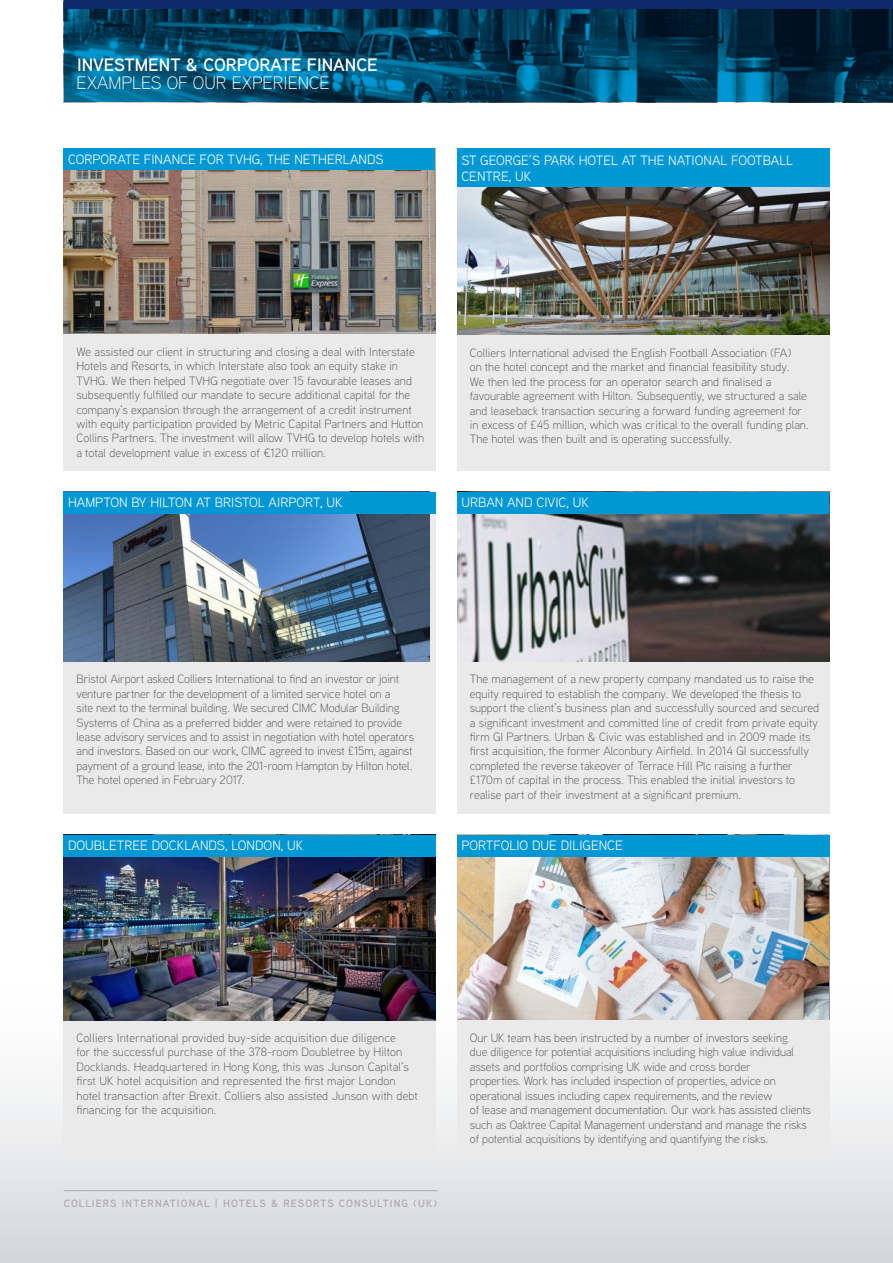
<style>
.page{position:relative;width:893px;height:1263px;background:#fff}
.page>*{position:absolute;margin:0;border:0;box-sizing:border-box;transform-origin:0 0}
.t1{font:600 18px "Aaux Next";color:#fff}
.t2{font:300 18px "Aaux Next";color:#fff}
.t3{font:13.5px/16.2px "Aaux Next";color:#fff}
.t4{font:300 12px/14.4px "Aaux Next";color:#4e4b4c}
.t5{font:600 10.5px "Aaux Next";letter-spacing:.1em;color:#aaaaac}
</style>
<div class="page">
<div style="left:0;top:963px;width:893px;height:300px;background:linear-gradient(to bottom,#fff,#d8d9db)"></div>
<svg style="left:64px;top:9px;width:829px;height:93px;background:#00415f"></svg>
<div style="left:64px;top:0;width:829px;height:9px;background:#0f2a6c"></div>
<hr style="left:64px;top:1190px;width:373px;height:1px;background:#aaaaac">
<div style="left:457px;top:835px;width:372px;height:322px;background:#ebeaea"></div>
<img style="left:457px;top:856px;width:371px;height:163px">
<div style="left:457px;top:835px;width:372px;height:21px;background:#0097d5"></div>
<div style="left:457px;top:149px;width:372px;height:321px;background:#ebeaea"></div>
<img style="left:457px;top:187px;width:372px;height:148px">
<div style="left:64px;top:149px;width:372px;height:321px;background:#ebeaea"></div>
<img style="left:64px;top:149px;width:372px;height:185px">
<div style="left:457px;top:492px;width:372px;height:322px;background:#ebeaea"></div>
<img style="left:457px;top:492px;width:372px;height:170px">
<div style="left:64px;top:492px;width:372px;height:322px;background:#ebeaea"></div>
<img style="left:64px;top:513px;width:365px;height:149px">
<div style="left:64px;top:835px;width:372px;height:322px;background:#ebeaea"></div>
<img style="left:64px;top:856px;width:372px;height:165px">
<div style="left:457px;top:149px;width:372px;height:38px;background:#0097d5"></div>
<div style="left:457px;top:492px;width:371px;height:21px;background:#0097d5"></div>
<div style="left:64px;top:492px;width:372px;height:21px;background:#0097d5"></div>
<div style="left:64px;top:149px;width:371px;height:21px;background:#0097d5"></div>
<div style="left:64px;top:835px;width:372px;height:21px;background:#0097d5"></div>
<h1 class="t1" style="left:77px;top:52px;width:302px">INVESTMENT &amp; CORPORATE FINANCE</h1>
<h1 class="t2" style="left:77px;top:71px;width:255px">EXAMPLES OF OUR EXPERIENCE</h1>
<p class="t3" style="left:68px;top:151px;width:317px">CORPORATE FINANCE FOR TVHG, THE NETHERLANDS</p>
<p class="t3" style="left:461px;top:151px;width:333px">ST GEORGE’S PARK HOTEL AT THE NATIONAL FOOTBALL<br>CENTRE, UK</p>
<p class="t4" style="left:77px;top:344px;width:349px">We assisted our client in structuring and closing a deal with Interstate Hotels and Resorts, in which Interstate also took an equity stake in TVHG. We then helped TVHG negotiate over 15 favourable leases and subsequently fulfilled our mandate to secure additional capital for the company’s expansion through the arrangement of a credit instrument with equity participation provided by Metric Capital Partners and Hutton Collins Partners. The investment will allow TVHG to develop hotels with a total development value in excess of €120 million.</p>
<p class="t4" style="left:470px;top:345px;width:340px">Colliers International advised the English Football Association (FA)<br>on the hotel concept and the market and financial feasibility study.<br>We then led the process for an operator search and finalised a favourable agreement with Hilton. Subsequently, we structured a sale and leaseback transaction securing a forward funding agreement for in excess of £45 million, which was critical to the overall funding plan.<br>The hotel was then built and is operating successfully.</p>
<p class="t3" style="left:68px;top:494px;width:276px">HAMPTON BY HILTON AT BRISTOL AIRPORT, UK</p>
<p class="t3" style="left:461px;top:494px;width:129px">URBAN AND CIVIC, UK</p>
<p class="t4" style="left:77px;top:672px;width:339px">Bristol Airport asked Colliers International to find an investor or joint venture partner for the development of a limited service hotel on a<br>site next to the terminal building. We secured CIMC Modular Building Systems of China as a preferred bidder and were retained to provide lease advisory services and to assist in negotiation with hotel operators and investors. Based on our work, CIMC agreed to invest £15m, against payment of a ground lease, into the 201-room Hampton by Hilton hotel.<br>The hotel opened in February 2017.</p>
<p class="t3" style="left:68px;top:837px;width:237px">DOUBLETREE DOCKLANDS, LONDON, UK</p>
<p class="t4" style="left:470px;top:672px;width:351px">The management of a new property company mandated us to raise the equity required to establish the company. We developed the thesis to support the client’s business plan and successfully sourced and secured a significant investment and committed line of credit from private equity firm GI Partners. Urban &amp; Civic was established and in 2009 made its first acquisition, the former Alconbury Airfield. In 2014 GI successfully completed the reverse takeover of Terrace Hill Plc raising a further £170m of capital in the process. This enabled the initial investors to realise part of their investment at a significant premium.</p>
<p class="t3" style="left:461px;top:837px;width:163px">PORTFOLIO DUE DILIGENCE</p>
<p class="t4" style="left:77px;top:1030px;width:343px">Colliers International provided buy-side acquisition due diligence<br>for the successful purchase of the 378-room Doubletree by Hilton Docklands. Headquartered in Hong Kong, this was Junson Capital’s first UK hotel acquisition and represented the first major London hotel transaction after Brexit. Colliers also assisted Junson with debt financing for the acquisition.</p>
<p class="t5" style="left:64px;top:1195px;width:375px">COLLIERS INTERNATIONAL | HOTELS &amp; RESORTS CONSULTING (UK)</p>
<p class="t4" style="left:470px;top:1030px;width:343px">Our UK team has been instructed by a number of investors seeking<br>due diligence for potential acquisitions including high value individual assets and portfolios comprising UK wide and cross border<br>properties. Work has included inspection of properties, advice on operational issues including capex requirements, and the review<br>of lease and management documentation. Our work has assisted clients such as Oaktree Capital Management understand and manage the risks of potential acquisitions by identifying and quantifying the risks.</p>
</div>
